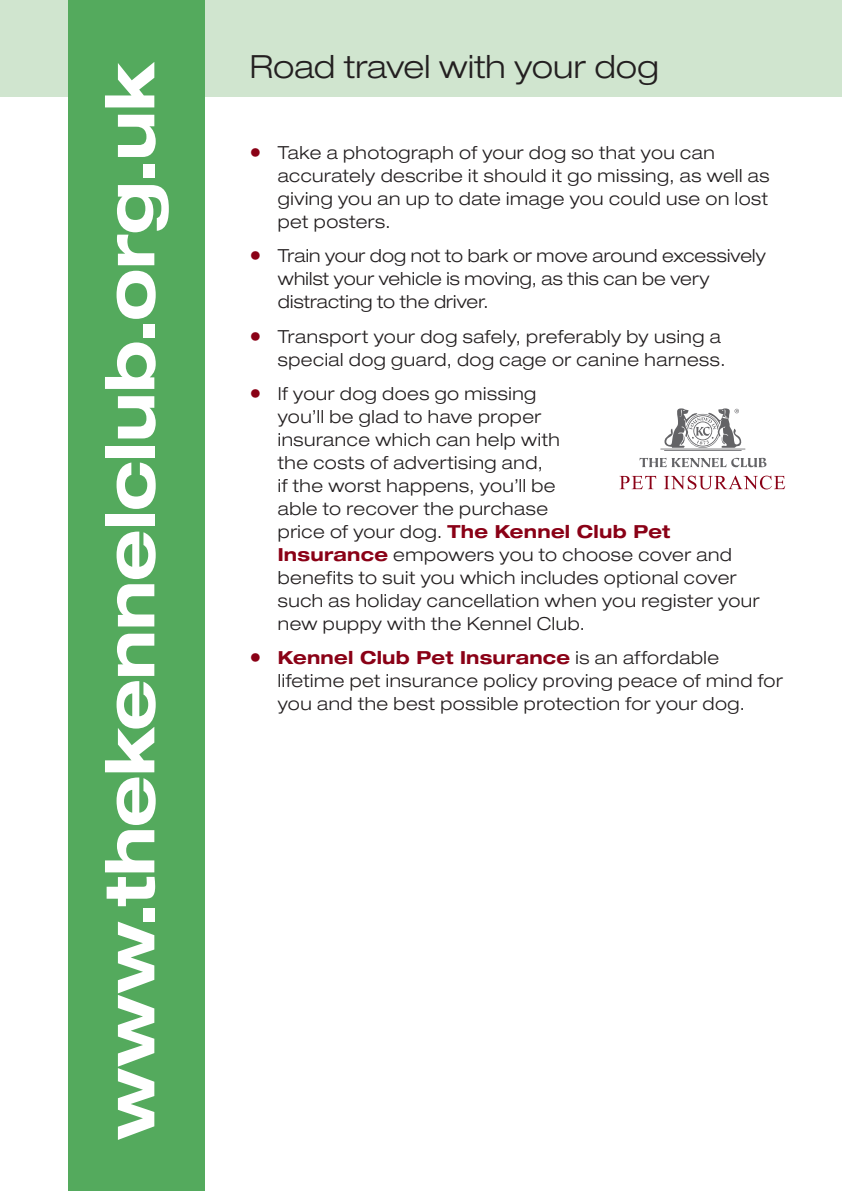
<style>
.page{position:relative;width:842px;height:1191px;background:#fff}
.page>*{position:absolute;margin:0;border:0;box-sizing:border-box;transform-origin:0 0}
.Side_page_url{font:700 expanded 68px "Helvetica Neue LT Std";letter-spacing:-.015em;color:#fff}
.Section_heading{font:300 expanded 32px "Helvetica Neue LT Std";color:#231f20}
.Body{font:300 expanded 18px/23px "Helvetica Neue LT Std";letter-spacing:.025em;color:#231f20}
.s1{font-weight:700;font-stretch:normal;font-size:24px;color:#8a0116}
.s2{font-weight:700;color:#8a0116}
</style>
<div class="page">
<div style="left:0;top:0;width:842px;height:96px;background:#d0e5cf"></div>
<svg style="left:639px;top:458px;width:127px;height:9px"></svg>
<svg style="left:660px;top:408px;width:85px;height:43px"></svg>
<svg style="left:619px;top:475px;width:166px;height:14px"></svg>
<div style="left:68px;top:6px;width:136px;height:1185px;background:#54aa5d"></div>
<p class="Side_page_url" style="left:87px;top:1140px;width:1079px;rotate:-90deg">www.thekennelclub.org.uk</p>
<p class="Section_heading" style="left:249px;top:48px;width:411px">Road travel with your dog</p>
<p class="Body" style="left:278px;top:141px;width:493px;text-indent:-28px"><span class="s1">•</span> Take a photograph of your dog so that you can accurately describe it should it go missing, as well as giving you an up to date image you could use on lost pet posters.</p>
<p class="Body" style="left:278px;top:244px;width:489px;text-indent:-28px"><span class="s1">•</span> Train your dog not to bark or move around excessively whilst your vehicle is moving, as this can be very distracting to the driver.</p>
<p class="Body" style="left:249px;top:324px;width:477px;text-align:right"><span class="s1">•</span> Transport your dog safely, preferably by using a special dog guard, dog cage or canine harness.</p>
<p class="Body" style="left:278px;top:382px;width:483px;text-indent:-28px"><span class="s1">•</span> If your dog does go missing<br>you’ll be glad to have proper<br>insurance which can help with<br>the costs of advertising and,<br>if the worst happens, you’ll be<br>able to recover the purchase<br>price of your dog. <span class="s2">The Kennel Club Pet Insurance</span> empowers you to choose cover and benefits to suit you which includes optional cover such as holiday cancellation when you register your new puppy with the Kennel Club.</p>
<p class="Body" style="left:278px;top:646px;width:506px;text-indent:-28px"><span class="s1">•</span> <span class="s2">Kennel Club Pet Insurance</span> is an affordable lifetime pet insurance policy proving peace of mind for you and the best possible protection for your dog.</p>
</div>
